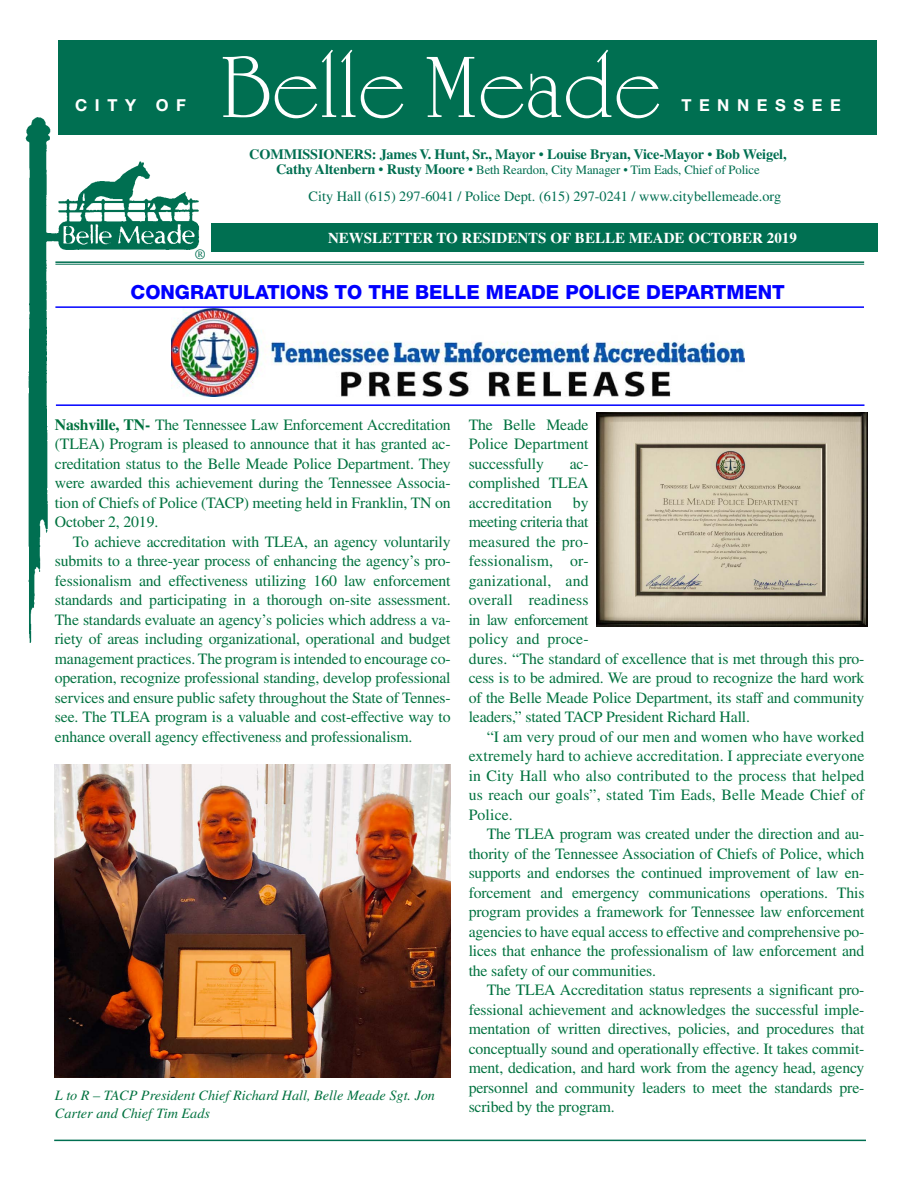
<style>
.page{position:relative;width:918px;height:1188px;background:#fff}
.page>*{position:absolute;margin:0;border:0;box-sizing:border-box;transform-origin:0 0}
.t1{font:90px "University Roman Plain";color:#fff}
.t2{font:800 19.5px "Helvetica Neue";color:#00f}
.t3{font:700 16.5px "Helvetica Neue";letter-spacing:.46em;color:#fff}
.t4{font:15.75px/19.5px "Times";letter-spacing:-.01em;color:#00723f;text-align:justify}
.t5{font:700 15px "Times";color:#fff}
.t6{font:italic 14.25px/18px "Times";color:#00723f}
.t7{font:14.25px "Times";color:#006f51}
.t8{font:700 14.25px "Times";letter-spacing:-.01em;color:#006f51}
.t9{font:12.75px "Times";letter-spacing:-.01em;color:#006f51}
.s1{font-weight:400}
.s2{font-weight:700;font-size:14.25px}
.s3{font-size:14.25px}
.s4{font-weight:700}
</style>
<div class="page">
<div style="left:58px;top:40px;width:820px;height:95px;background:#006f51"></div>
<div style="left:211px;top:223px;width:667px;height:28px;background:#006f51"></div>
<hr style="left:55px;top:261px;width:809px;height:2px;background:#006f51">
<hr style="left:55px;top:264px;width:809px;height:1px;background:#006f51">
<img style="left:25px;top:117px;width:180px;height:525px">
<hr style="left:54px;top:1140px;width:812px;height:1px;background:#006f51">
<img style="left:171px;top:308px;width:573px;height:89px">
<hr style="left:55px;top:306px;width:809px;height:2px;background:#00f">
<hr style="left:56px;top:404px;width:808px;height:2px;background:#00f">
<img style="left:55px;top:764px;width:396px;height:314px">
<img style="left:596px;top:412px;width:271px;height:214px">
<p class="t3" style="left:75px;top:95px;width:112px">CITY OF</p>
<p class="t7" style="left:195px;top:246px;width:12px">®</p>
<h1 class="t1" style="left:220px;top:33px;width:443px">Belle Meade</h1>
<p class="t3" style="left:681px;top:95px;width:161px">TENNESSEE</p>
<p class="t8" style="left:249px;top:146px;width:539px">COMMISSIONERS: James V. Hunt, Sr., Mayor <span class="s1">•</span> Louise Bryan, Vice-Mayor <span class="s1">•</span> Bob Weigel,</p>
<p class="t9" style="left:276px;top:163px;width:485px"><span class="s2">Cathy Altenbern</span> <span class="s3">•</span> <span class="s2">Rusty Moore</span> <span class="s3">•</span> Beth Reardon, City Manager • Tim Eads, Chief of Police</p>
<p class="t7" style="left:309px;top:188px;width:474px">City Hall (615) 297-6041 / Police Dept. (615) 297-0241 / www.citybellemeade.org</p>
<p class="t5" style="left:328px;top:229px;width:470px">NEWSLETTER TO RESIDENTS OF BELLE MEADE OCTOBER 2019</p>
<p class="t2" style="left:131px;top:280px;width:656px">CONGRATULATIONS TO THE BELLE MEADE POLICE DEPARTMENT</p>
<p class="t4" style="left:55px;top:415px;width:397px"><span class="s4">Nashville, TN-</span> The Tennessee Law Enforcement Accreditation (TLEA) Program is pleased to announce that it has granted ac&shy;creditation status to the Belle Meade Police Department. They were awarded this achievement during the Tennessee Associa&shy;tion of Chiefs of Police (TACP) meeting held in Franklin, TN on October 2, 2019.</p>
<p class="t4" style="left:55px;top:532px;width:397px;text-indent:18px">To achieve accreditation with TLEA, an agency voluntarily submits to a three-year process of enhancing the agency’s pro&shy;fessionalism and effectiveness utilizing 160 law enforcement standards and participating in a thorough on-site assessment.<br>The standards evaluate an agency’s policies which address a va&shy;riety of areas including organizational, operational and budget management practices. The program is intended to encourage co&shy;operation, recognize professional standing, develop professional services and ensure public safety throughout the State of Tennes&shy;see. The TLEA program is a valuable and cost-effective way to enhance overall agency effectiveness and professionalism.</p>
<p class="t6" style="left:55px;top:1086px;width:382px">L to R – TACP President Chief Richard Hall, Belle Meade Sgt. Jon<br>Carter and Chief Tim Eads</p>
<p class="t4" style="left:469px;top:415px;width:121px">The Belle Meade Police Department successfully</p>
<p class="t4" style="left:469px;top:454px;width:121px;text-indent:101px">ac&shy;complished TLEA accreditation</p>
<p class="t4" style="left:469px;top:493px;width:397px;text-align:left;text-indent:104px">by<br>meeting criteria that<br>measured the pro-<br>fessionalism, or-<br>ganizational, and<br>overall readiness<br>in law enforcement<br>policy and proce-<br>dures. “The standard of excellence that is met through this pro&shy;cess is to be admired. We are proud to recognize the hard work of the Belle Meade Police Department, its staff and community leaders,” stated TACP President Richard Hall.</p>
<p class="t4" style="left:469px;top:727px;width:397px;text-indent:18px">“I am very proud of our men and women who have worked extremely hard to achieve accreditation. I appreciate everyone in City Hall who also contributed to the process that helped us reach our goals”, stated Tim Eads, Belle Meade Chief of Police.</p>
<p class="t4" style="left:469px;top:824px;width:397px;text-indent:18px">The TLEA program was created under the direction and au&shy;thority of the Tennessee Association of Chiefs of Police, which supports and endorses the continued improvement of law en&shy;forcement and emergency communications operations. This program provides a framework for Tennessee law enforcement agencies to have equal access to effective and comprehensive po&shy;lices that enhance the professionalism of law enforcement and the safety of our communities.</p>
<p class="t4" style="left:469px;top:980px;width:397px;text-indent:18px">The TLEA Accreditation status represents a significant pro&shy;fessional achievement and acknowledges the successful imple&shy;mentation of written directives, policies, and procedures that conceptually sound and operationally effective. It takes commit&shy;ment, dedication, and hard work from the agency head, agency personnel and community leaders to meet the standards pre&shy;scribed by the program.</p>
</div>
